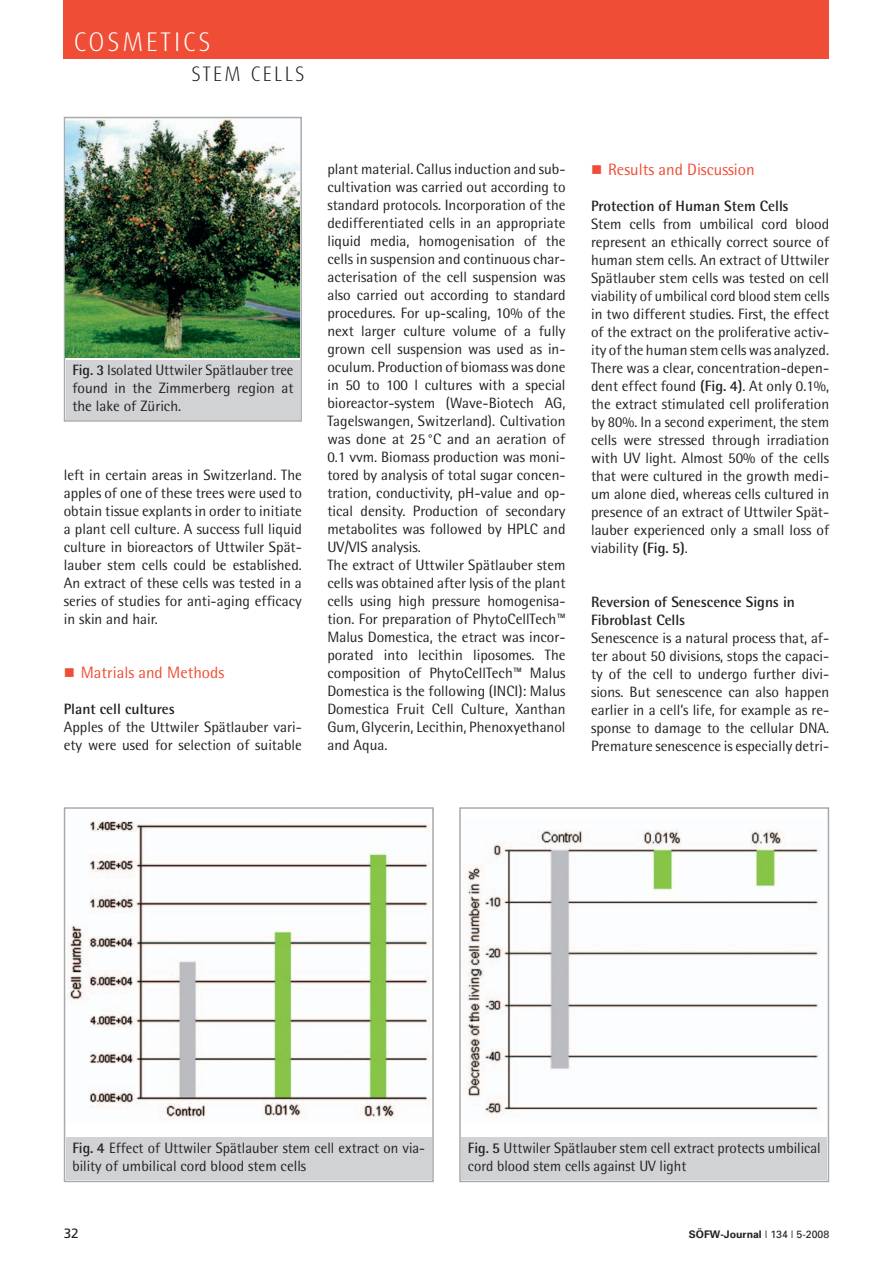
<style>
.page{position:relative;width:893px;height:1263px;background:#fff}
.page>*{position:absolute;margin:0;border:0;box-sizing:border-box;transform-origin:0 0}
.t1{font:300 27px "Dax";letter-spacing:.1em;color:#fff}
.t2{font:300 21px "Dax";letter-spacing:.1em;color:#231f20}
.t3{font:16.5px "Rotis Semi Sans";color:#ef4d35}
.t4{font:15px/18px "Rotis Semi Sans";color:#231f20;text-align:justify}
.t5{font:700 15px/18px "Rotis Semi Sans";color:#231f20}
.t6{font:13.5px "Frutiger";color:#231f20}
.t7{font:700 10.5px "Univers";color:#231f20}
.s1{font-weight:700}
.s2{font-weight:400}
</style>
<div class="page">
<div style="left:64px;top:0;width:765px;height:58px;background:#ef4d35"></div>
<div style="left:64px;top:117px;width:238px;height:305px;border:2px solid #a8a9ad"></div>
<div style="left:66px;top:360px;width:234px;height:59px;background:#d1d2d4"></div>
<img style="left:66px;top:120px;width:233px;height:237px">
<div style="left:64px;top:807px;width:370px;height:375px;border:2px solid #a8a9ad"></div>
<div style="left:66px;top:1137px;width:366px;height:43px;background:#d1d2d4"></div>
<img style="left:67px;top:820px;width:364px;height:300px">
<div style="left:459px;top:807px;width:370px;height:375px;border:2px solid #a8a9ad"></div>
<div style="left:462px;top:1137px;width:365px;height:43px;background:#d1d2d4"></div>
<img style="left:463px;top:829px;width:356px;height:287px">
<h1 class="t1" style="left:74px;top:32px;width:139px">COSMETICS</h1>
<h2 class="t2" style="left:191px;top:66px;width:115px">STEM CELLS</h2>
<p class="t4" style="left:72px;top:363px;width:223px"><span class="s1">Fig. 3</span> Isolated Uttwiler Spätlauber tree found in the Zimmerberg region at the lake of Zürich.</p>
<p class="t4" style="left:64px;top:467px;width:240px">left in certain areas in Switzerland. The apples of one of these trees were used to obtain tissue explants in order to initiate a plant cell culture. A success full liquid culture in bioreactors of Uttwiler Spät&shy;lauber stem cells could be established.<br>An extract of these cells was tested in a series of studies for anti-aging efficacy in skin and hair.</p>
<p class="t3" style="left:81px;top:667px;width:145px">Matrials and Methods</p>
<p class="t5" style="left:64px;top:701px;width:113px">Plant cell cultures</p>
<p class="t4" style="left:64px;top:719px;width:240px">Apples of the Uttwiler Spätlauber vari&shy;ety were used for selection of suitable</p>
<p class="t4" style="left:327px;top:161px;width:240px;text-align:left">plant material. Callus induction and sub&shy;cultivation was carried out according to standard protocols. Incorporation of the dedifferentiated cells in an appropriate liquid media, homogenisation of the cells in suspension and continuous char&shy;acterisation of the cell suspension was also carried out according to standard procedures. For up-scaling, 10% of the next larger culture volume of a fully grown cell suspension was used as in&shy;oculum. Production of biomass was done in 50 to 100 l cultures with a special bioreactor-system (Wave-Biotech AG, Tagelswangen, Switzerland). Cultivation was done at 25 °C and an aeration of 0.1 vvm. Biomass production was moni&shy;tored by analysis of total sugar concen&shy;tration, conductivity, pH-value and op&shy;tical density. Production of secondary metabolites was followed by HPLC and UV/VIS analysis.<br>The extract of Uttwiler Spätlauber stem cells was obtained after lysis of the plant cells using high pressure homogenisa&shy;tion. For preparation of PhytoCellTech™ Malus Domestica, the etract was incor&shy;porated into lecithin liposomes. The composition of PhytoCellTech™ Malus Domestica is the following (INCI): Malus Domestica Fruit Cell Culture, Xanthan Gum, Glycerin, Lecithin, Phenoxyethanol and Aqua.</p>
<p class="t3" style="left:608px;top:164px;width:148px">Results and Discussion</p>
<p class="t5" style="left:591px;top:199px;width:199px">Protection of Human Stem Cells</p>
<p class="t4" style="left:591px;top:217px;width:240px">Stem cells from umbilical cord blood represent an ethically correct source of human stem cells. An extract of Uttwiler Spätlauber stem cells was tested on cell viability of umbilical cord blood stem cells in two different studies. First, the effect of the extract on the proliferative activ&shy;ity of the human stem cells was analyzed.<br>There was a clear, concentration-depen&shy;dent effect found <span class="s1">(Fig. 4)</span>. At only 0.1%, the extract stimulated cell proliferation by 80%. In a second experiment, the stem cells were stressed through irradiation with UV light. Almost 50% of the cells that were cultured in the growth medi&shy;um alone died, whereas cells cultured in presence of an extract of Uttwiler Spät&shy;lauber experienced only a small loss of viability <span class="s1">(Fig. 5)</span>.</p>
<p class="t5" style="left:591px;top:595px;width:205px">Reversion of Senescence Signs in<br>Fibroblast Cells</p>
<p class="t4" style="left:591px;top:631px;width:240px">Senescence is a natural process that, af&shy;ter about 50 divisions, stops the capaci&shy;ty of the cell to undergo further divi&shy;sions. But senescence can also happen earlier in a cell’s life, for example as re&shy;sponse to damage to the cellular DNA.<br>Premature senescence is especially detri-</p>
<p class="t4" style="left:72px;top:1140px;width:354px"><span class="s1">Fig. 4</span> Effect of Uttwiler Spätlauber stem cell extract on via&shy;bility of umbilical cord blood stem cells</p>
<p class="t4" style="left:468px;top:1140px;width:354px"><span class="s1">Fig. 5</span> Uttwiler Spätlauber stem cell extract protects umbilical cord blood stem cells against UV light</p>
<p class="t6" style="left:64px;top:1227px;width:17px">32</p>
<p class="t7" style="left:689px;top:1230px;width:142px">SÖFW-Journal <span class="s2">| 134 | 5-2008</span></p>
</div>
